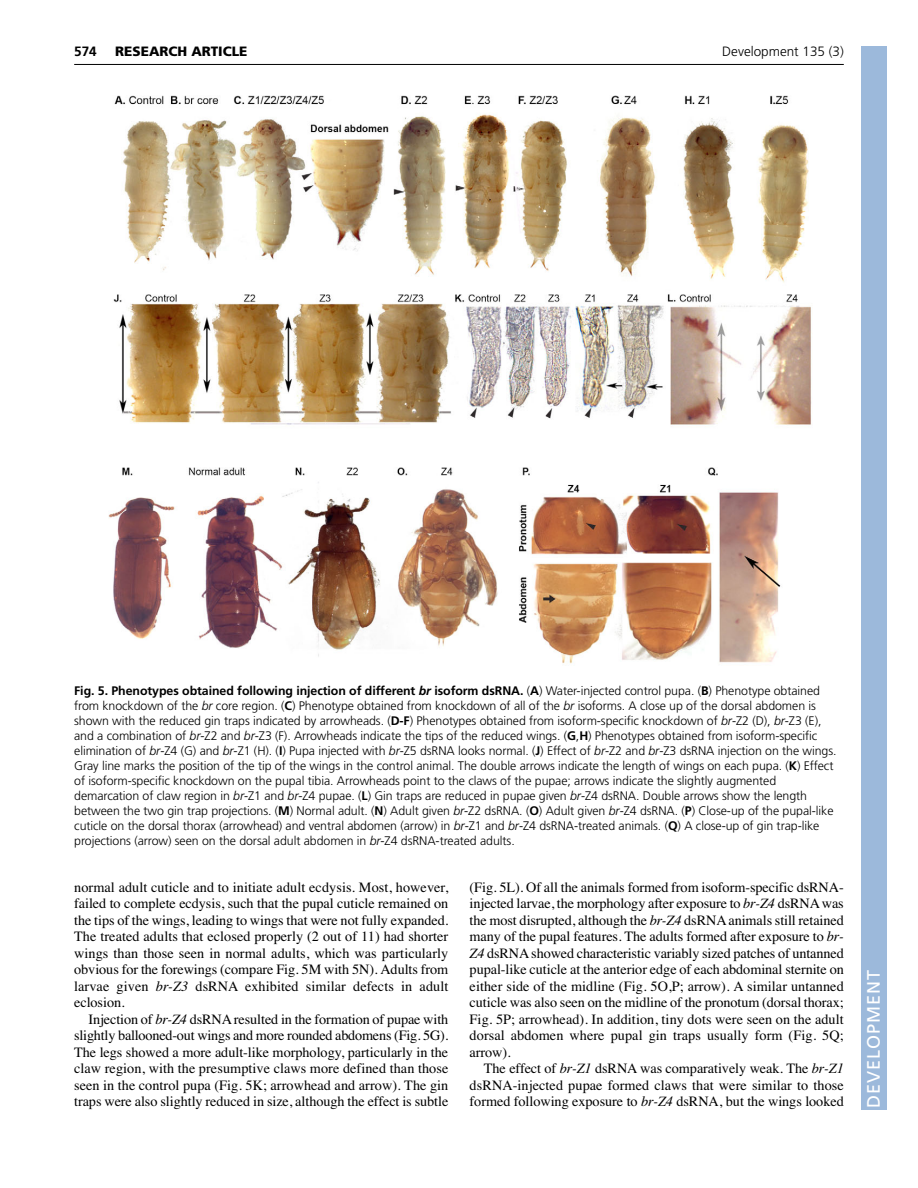
<style>
.page{position:relative;width:918px;height:1188px;background:#fff}
.page>*{position:absolute;margin:0;border:0;box-sizing:border-box;transform-origin:0 0}
.t1{font:18px "Frutiger LT Std";letter-spacing:.055em;color:#fff}
.t2{font:14.25px/16.5px "Times";letter-spacing:-.005em;color:#000;text-align:justify}
.t3{font:300 13.5px "Frutiger LT Std";color:#000}
.t4{font:900 13.5px "Frutiger LT Std";color:#000}
.t5{font:700 13.5px "Frutiger LT Std";color:#000}
.t6{font:300 12.3px/15px "Frutiger LT Std";letter-spacing:-.005em;color:#000}
.s1{font-weight:700}
.s2{font-weight:700;font-style:italic}
.s3{font-style:italic}
</style>
<div class="page">
<hr style="left:74px;top:64px;width:770px;height:1px;background:#000">
<img style="left:108px;top:95px;width:704px;height:569px">
<div style="left:861px;top:46px;width:25px;height:1064px;background:#9cb9db"></div>
<p class="t5" style="left:74px;top:46px;width:24px">574</p>
<p class="t4" style="left:115px;top:46px;width:134px">RESEARCH ARTICLE</p>
<p class="t3" style="left:722px;top:46px;width:123px">Development 135 (3)</p>
<p class="t6" style="left:74px;top:684px;width:764px"><span class="s1">Fig. 5. Phenotypes obtained following injection of different</span> <span class="s2">br</span> <span class="s1">isoform dsRNA.</span> (<span class="s1">A</span>) Water-injected control pupa. (<span class="s1">B</span>) Phenotype obtained from knockdown of the <span class="s3">br</span> core region. (<span class="s1">C</span>) Phenotype obtained from knockdown of all of the <span class="s3">br</span> isoforms. A close up of the dorsal abdomen is shown with the reduced gin traps indicated by arrowheads. (<span class="s1">D-F</span>) Phenotypes obtained from isoform-specific knockdown of <span class="s3">br</span>-Z2 (D), <span class="s3">br</span>-Z3 (E), and a combination of <span class="s3">br</span>-Z2 and <span class="s3">br</span>-Z3 (F). Arrowheads indicate the tips of the reduced wings. (<span class="s1">G</span>,<span class="s1">H</span>) Phenotypes obtained from isoform-specific elimination of <span class="s3">br</span>-Z4 (G) and <span class="s3">br</span>-Z1 (H). (<span class="s1">I</span>) Pupa injected with <span class="s3">br</span>-Z5 dsRNA looks normal. (<span class="s1">J</span>) Effect of <span class="s3">br</span>-Z2 and <span class="s3">br</span>-Z3 dsRNA injection on the wings.<br>Gray line marks the position of the tip of the wings in the control animal. The double arrows indicate the length of wings on each pupa. (<span class="s1">K</span>) Effect of isoform-specific knockdown on the pupal tibia. Arrowheads point to the claws of the pupae; arrows indicate the slightly augmented demarcation of claw region in <span class="s3">br</span>-Z1 and <span class="s3">br</span>-Z4 pupae. (<span class="s1">L</span>) Gin traps are reduced in pupae given <span class="s3">br</span>-Z4 dsRNA. Double arrows show the length between the two gin trap projections. (<span class="s1">M</span>) Normal adult. (<span class="s1">N</span>) Adult given <span class="s3">br</span>-Z2 dsRNA. (<span class="s1">O</span>) Adult given <span class="s3">br</span>-Z4 dsRNA. (<span class="s1">P</span>) Close-up of the pupal-like cuticle on the dorsal thorax (arrowhead) and ventral abdomen (arrow) in <span class="s3">br</span>-Z1 and <span class="s3">br</span>-Z4 dsRNA-treated animals. (<span class="s1">Q</span>) A close-up of gin trap-like projections (arrow) seen on the dorsal adult abdomen in <span class="s3">br</span>-Z4 dsRNA-treated adults.</p>
<p class="t2" style="left:74px;top:880px;width:376px">normal adult cuticle and to initiate adult ecdysis. Most, however, failed to complete ecdysis, such that the pupal cuticle remained on the tips of the wings, leading to wings that were not fully expanded.<br>The treated adults that eclosed properly (2 out of 11) had shorter wings than those seen in normal adults, which was particularly obvious for the forewings (compare Fig. 5M with 5N). Adults from larvae given <span class="s3">br-Z3</span> dsRNA exhibited similar defects in adult eclosion.</p>
<p class="t2" style="left:74px;top:1012px;width:376px;text-indent:14px">Injection of <span class="s3">br-Z4</span> dsRNA resulted in the formation of pupae with slightly ballooned-out wings and more rounded abdomens (Fig. 5G).<br>The legs showed a more adult-like morphology, particularly in the claw region, with the presumptive claws more defined than those seen in the control pupa (Fig. 5K; arrowhead and arrow). The gin traps were also slightly reduced in size, although the effect is subtle</p>
<p class="t2" style="left:470px;top:880px;width:376px">(Fig. 5L). Of all the animals formed from isoform-specific dsRNA&shy;injected larvae, the morphology after exposure to <span class="s3">br-Z4</span> dsRNA was the most disrupted, although the <span class="s3">br-Z4</span> dsRNA animals still retained many of the pupal features. The adults formed after exposure to <span class="s3">br-Z4</span> dsRNA showed characteristic variably sized patches of untanned pupal-like cuticle at the anterior edge of each abdominal sternite on either side of the midline (Fig. 5O,P; arrow). A similar untanned cuticle was also seen on the midline of the pronotum (dorsal thorax; Fig. 5P; arrowhead). In addition, tiny dots were seen on the adult dorsal abdomen where pupal gin traps usually form (Fig. 5Q; arrow).</p>
<p class="t2" style="left:470px;top:1062px;width:376px;text-indent:14px">The effect of <span class="s3">br-Z1</span> dsRNA was comparatively weak. The <span class="s3">br-Z1 </span>dsRNA-injected pupae formed claws that were similar to those formed following exposure to <span class="s3">br-Z4</span> dsRNA, but the wings looked</p>
<p class="t1" style="left:863px;top:1108px;width:140px;rotate:-90deg">DEVELOPMENT</p>
</div>
